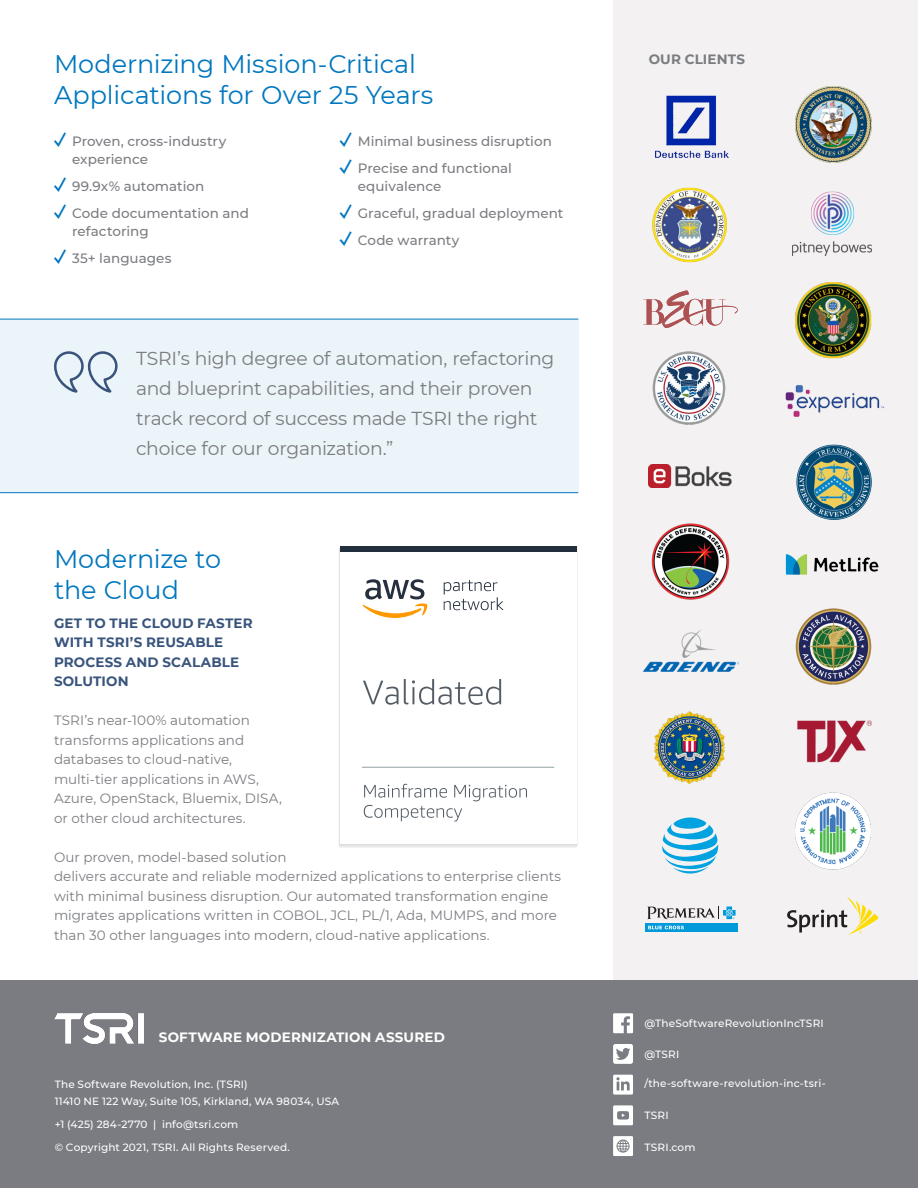
<style>
.page{position:relative;width:918px;height:1188px;background:#fff}
.page>*{position:absolute;margin:0;border:0;box-sizing:border-box;transform-origin:0 0}
.t1{font:25.5px/31.5px "Montserrat";letter-spacing:-.005em;color:#0077bf}
.t2{font:18.75px/30px "Montserrat";letter-spacing:-.015em;color:#7a7c81}
.t3{font:13.5px "Montserrat";color:#7a7c81}
.t4{font:500 13.5px/18px "Montserrat";color:#7a7c81}
.t5{font:700 13.5px "Montserrat";letter-spacing:.01em;color:#39547c}
.t6{font:700 13.5px "Montserrat";letter-spacing:.01em;color:#fff}
.t7{font:700 13.5px "Montserrat";letter-spacing:.01em;color:#7a7c81}
.t8{font:500 10.5px "Montserrat";letter-spacing:.015em;color:#fff}
.s1{font-family:"Proxima Nova";font-weight:700;font-size:22.5px;color:#0077bf}
</style>
<div class="page">
<div style="left:0;top:319px;width:578px;height:173px;background:#ebf4f9"></div>
<div style="left:613px;top:0;width:305px;height:980px;background:#f3f1f2"></div>
<hr style="left:340px;top:844px;width:236px;height:1px;background:#ddd">
<hr style="left:340px;top:845px;width:236px;height:1px;background:#e2e2e2">
<hr style="left:340px;top:846px;width:236px;height:1px;background:#e6e6e6">
<hr style="left:340px;top:847px;width:236px;height:1px;background:#f1f1f1">
<div style="left:340px;top:546px;width:236px;height:6px;background:#242f3d"></div>
<svg style="left:363px;top:579px;width:65px;height:39px"></svg>
<svg style="left:444px;top:580px;width:59px;height:30px"></svg>
<svg style="left:363px;top:679px;width:138px;height:26px"></svg>
<hr style="left:363px;top:767px;width:191px;height:1px;background:#91a2a3">
<svg style="left:364px;top:784px;width:163px;height:38px"></svg>
<img style="left:655px;top:95px;width:74px;height:64px">
<img style="left:792px;top:191px;width:80px;height:65px">
<svg style="left:643px;top:290px;width:95px;height:38px"></svg>
<img style="left:785px;top:385px;width:99px;height:32px">
<img style="left:643px;top:630px;width:97px;height:42px">
<img style="left:785px;top:554px;width:94px;height:21px">
<img style="left:797px;top:720px;width:75px;height:43px">
<img style="left:648px;top:465px;width:84px;height:23px">
<svg style="left:787px;top:897px;width:91px;height:38px"></svg>
<img style="left:652px;top:187px;width:75px;height:76px">
<img style="left:795px;top:282px;width:77px;height:77px">
<img style="left:652px;top:351px;width:74px;height:74px">
<img style="left:652px;top:523px;width:77px;height:77px">
<img style="left:796px;top:609px;width:75px;height:75px">
<img style="left:795px;top:793px;width:76px;height:77px">
<img style="left:795px;top:86px;width:77px;height:77px">
<img style="left:654px;top:711px;width:71px;height:73px">
<img style="left:796px;top:444px;width:76px;height:76px">
<div style="left:646px;top:923px;width:92px;height:9px;background:#009ada"></div>
<svg style="left:648px;top:926px;width:36px;height:3px"></svg>
<svg style="left:647px;top:907px;width:89px;height:12px"></svg>
<hr style="left:0;top:319px;width:578px;height:1px;background:#0077bf">
<svg style="left:662px;top:818px;width:56px;height:56px"></svg>
<div style="left:0;top:980px;width:918px;height:208px;background:#7a7c81"></div>
<img style="left:55px;top:1013px;width:88px;height:30px">
<svg style="left:613px;top:1013px;width:20px;height:20px"></svg>
<svg style="left:613px;top:1075px;width:20px;height:20px"></svg>
<svg style="left:613px;top:1044px;width:20px;height:20px"></svg>
<svg style="left:613px;top:1105px;width:20px;height:20px"></svg>
<svg style="left:613px;top:1136px;width:20px;height:20px"></svg>
<svg style="left:54px;top:351px;width:64px;height:42px"></svg>
<hr style="left:0;top:492px;width:578px;height:1px;background:#0077bf">
<p class="t1" style="left:54px;top:47px;width:381px">Modernizing Mission-Critical<br>Applications for Over 25 Years</p>
<p class="t7" style="left:649px;top:50px;width:98px">OUR CLIENTS</p>
<p class="t4" style="left:72px;top:131px;width:156px;text-indent:-18px"><span class="s1">✓</span> Proven, cross-industry experience</p>
<p class="t4" style="left:54px;top:176px;width:152px"><span class="s1">✓</span> 99.9x% automation</p>
<p class="t4" style="left:72px;top:203px;width:179px;text-indent:-18px"><span class="s1">✓</span> Code documentation and refactoring</p>
<p class="t4" style="left:54px;top:248px;width:119px"><span class="s1">✓</span> 35+ languages</p>
<p class="t4" style="left:340px;top:131px;width:214px"><span class="s1">✓</span> Minimal business disruption</p>
<p class="t4" style="left:358px;top:158px;width:156px;text-indent:-18px"><span class="s1">✓</span> Precise and functional equivalence</p>
<p class="t4" style="left:340px;top:203px;width:225px"><span class="s1">✓</span> Graceful, gradual deployment</p>
<p class="t4" style="left:340px;top:230px;width:121px"><span class="s1">✓</span> Code warranty</p>
<p class="t2" style="left:136px;top:343px;width:420px">TSRI’s high degree of automation, refactoring and blueprint capabilities, and their proven track record of success made TSRI the right choice for our organization.”</p>
<p class="t1" style="left:54px;top:542px;width:169px">Modernize to the Cloud</p>
<p class="t5" style="left:54px;top:613px;width:200px">GET TO THE CLOUD FASTER</p>
<p class="t5" style="left:54px;top:633px;width:171px">WITH TSRI’S REUSABLE</p>
<p class="t5" style="left:54px;top:652px;width:187px">PROCESS AND SCALABLE</p>
<p class="t5" style="left:54px;top:672px;width:76px">SOLUTION</p>
<p class="t3" style="left:54px;top:711px;width:197px">TSRI’s near-100% automation</p>
<p class="t3" style="left:54px;top:731px;width:192px">transforms applications and</p>
<p class="t3" style="left:54px;top:750px;width:180px">databases to cloud-native,</p>
<p class="t3" style="left:54px;top:770px;width:207px">multi-tier applications in AWS,</p>
<p class="t3" style="left:54px;top:789px;width:229px">Azure, OpenStack, Bluemix, DISA,</p>
<p class="t3" style="left:54px;top:809px;width:193px">or other cloud architectures.</p>
<p class="t3" style="left:54px;top:848px;width:234px">Our proven, model-based solution</p>
<p class="t3" style="left:54px;top:867px;width:509px">delivers accurate and reliable modernized applications to enterprise clients</p>
<p class="t3" style="left:54px;top:887px;width:496px">with minimal business disruption. Our automated transformation engine</p>
<p class="t3" style="left:54px;top:906px;width:505px">migrates applications written in COBOL, JCL, PL/1, Ada, MUMPS, and more</p>
<p class="t3" style="left:54px;top:926px;width:437px">than 30 other languages into modern, cloud-native applications.</p>
<p class="t6" style="left:159px;top:1028px;width:287px">SOFTWARE MODERNIZATION ASSURED</p>
<p class="t8" style="left:55px;top:1077px;width:195px">The Software Revolution, Inc. (TSRI)</p>
<p class="t8" style="left:55px;top:1094px;width:286px">11410 NE 122 Way, Suite 105, Kirkland, WA 98034, USA</p>
<p class="t8" style="left:55px;top:1117px;width:185px">+1 (425) 284-2770 | info@tsri.com</p>
<p class="t8" style="left:55px;top:1140px;width:237px">© Copyright 2021, TSRI. All Rights Reserved.</p>
<p class="t8" style="left:645px;top:1015px;width:181px">@TheSoftwareRevolutionIncTSRI</p>
<p class="t8" style="left:645px;top:1046px;width:36px">@TSRI</p>
<p class="t8" style="left:645px;top:1076px;width:183px">/the-software-revolution-inc-tsri-</p>
<p class="t8" style="left:645px;top:1108px;width:26px">TSRI</p>
<p class="t8" style="left:645px;top:1140px;width:53px">TSRI.com</p>
</div>
